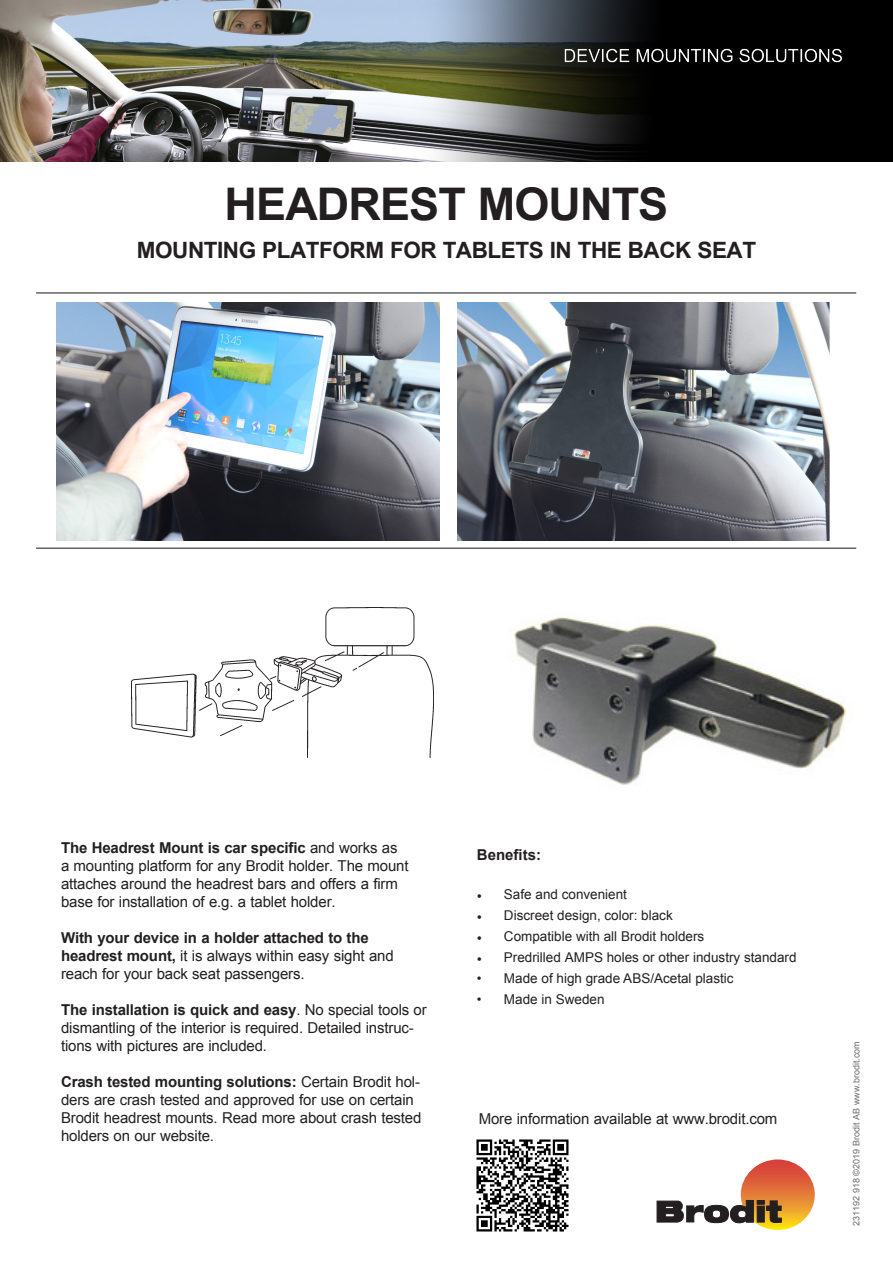
<style>
.page{position:relative;width:893px;height:1263px;background:#fff}
.page>*{position:absolute;margin:0;border:0;box-sizing:border-box;transform-origin:0 0}
.t1{font:700 45px "Arial";letter-spacing:-.02em;color:#231f20}
.t2{font:700 22.5px "Arial";letter-spacing:-.02em;color:#231f20}
.t3{font:15px/18px "Arial";letter-spacing:-.01em;color:#231f20}
.t4{font:700 15px "Arial";color:#231f20}
.t5{font:13.5px "Arial";color:#231f20}
.t6{font:9px "Arial";color:#6c6d70}
.s1{font-weight:700}
.s2{font-family:"Minion Pro"}
</style>
<div class="page">
<svg style="left:657px;top:1159px;width:158px;height:71px"></svg>
<img style="left:57px;top:302px;width:382px;height:238px">
<hr style="left:36px;top:292px;width:820px;height:1px;background:#231f20">
<hr style="left:36px;top:548px;width:820px;height:1px;background:#231f20">
<img style="left:513px;top:616px;width:333px;height:169px">
<img style="left:476px;top:1139px;width:93px;height:93px">
<img style="left:132px;top:607px;width:301px;height:150px">
<img style="left:457px;top:302px;width:373px;height:238px">
<img style="left:0;top:0;width:893px;height:162px">
<img style="left:563px;top:46px;width:280px;height:22px">
<p class="t1" style="left:225px;top:175px;width:445px">HEADREST MOUNTS</p>
<p class="t2" style="left:137px;top:235px;width:621px">MOUNTING PLATFORM FOR TABLETS IN THE BACK SEAT</p>
<p class="t3" style="left:61px;top:839px;width:349px"><span class="s1">The Headrest Mount is car specific</span> and works as a mounting platform for any Brodit holder. The mount attaches around the headrest bars and offers a firm base for installation of e.g. a tablet holder.</p>
<p class="t3" style="left:61px;top:929px;width:334px"><span class="s1">With your device in a holder attached to the headrest mount,</span> it is always within easy sight and reach for your back seat passengers.</p>
<p class="t3" style="left:61px;top:1001px;width:367px"><span class="s1">The installation is quick and easy</span>. No special tools or dismantling of the interior is required. Detailed instruc&shy;tions with pictures are included.</p>
<p class="t3" style="left:61px;top:1073px;width:362px"><span class="s1">Crash tested mounting solutions:</span> Certain Brodit hol&shy;ders are crash tested and approved for use on certain Brodit headrest mounts. Read more about crash tested holders on our website.</p>
<p class="t4" style="left:477px;top:844px;width:66px">Benefits:</p>
<p class="t5" style="left:477px;top:885px;width:152px"><span class="s2">•</span> Safe and convenient</p>
<p class="t5" style="left:477px;top:906px;width:197px"><span class="s2">•</span> Discreet design, color: black</p>
<p class="t5" style="left:477px;top:927px;width:229px"><span class="s2">•</span> Compatible with all Brodit holders</p>
<p class="t5" style="left:477px;top:948px;width:321px"><span class="s2">•</span> Predrilled AMPS holes or other industry standard</p>
<p class="t5" style="left:477px;top:969px;width:258px">• Made of high grade ABS/Acetal plastic</p>
<p class="t5" style="left:477px;top:990px;width:129px">• Made in Sweden</p>
<p class="t3" style="left:479px;top:1110px;width:300px">More information available at www.brodit.com</p>
<p class="t6" style="left:850px;top:1226px;width:186px;rotate:-90deg">231192 918 ©2019 Brodit AB www.brodit.com</p>
</div>
